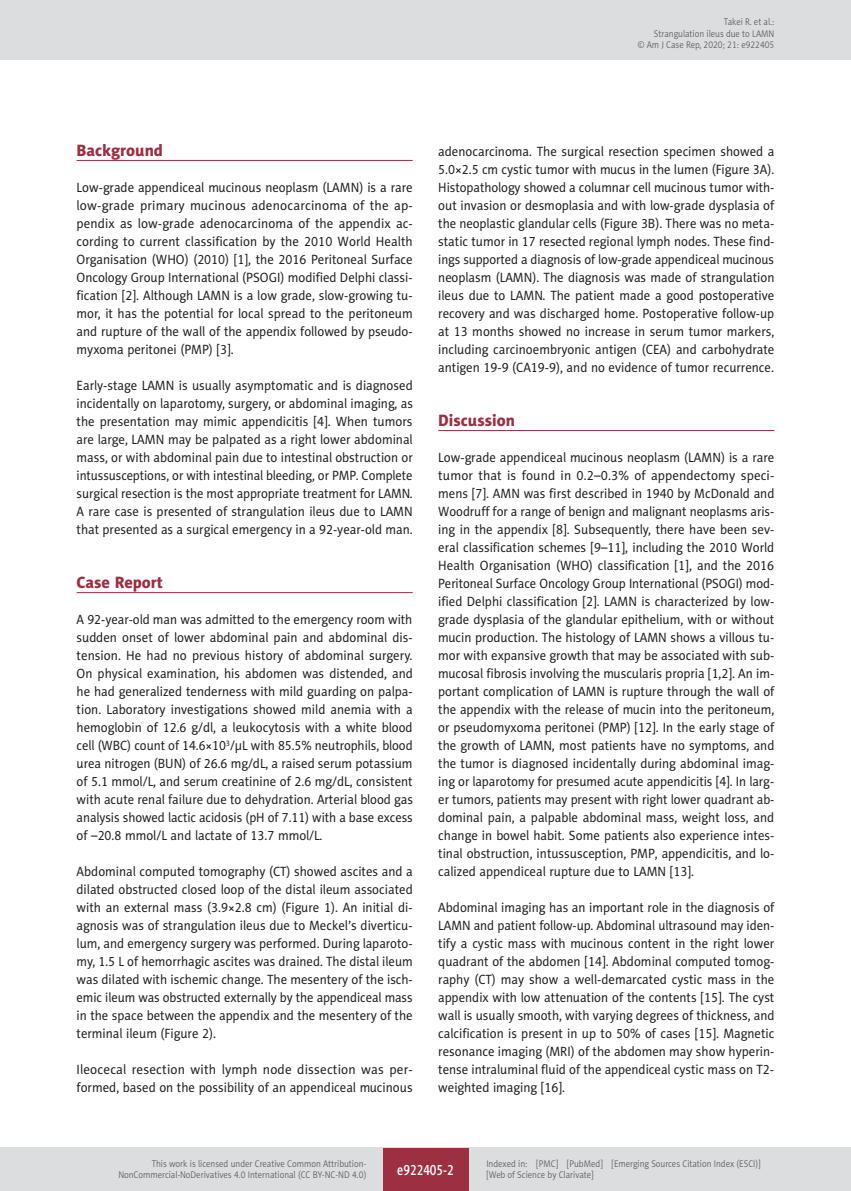
<style>
.page{position:relative;width:851px;height:1191px;background:#fff}
.page>*{position:absolute;margin:0;border:0;box-sizing:border-box;transform-origin:0 0}
.AJCR_Headline_1{font:16.5px "Naomi Sans EFN Heavy";color:#9d2f42}
.AJCR_e-PAGINA{font:15px "Naomi Sans EFN Medium";color:#fff;scale:.8 1}
.AJCR_Body{font:13.5px/18px "Naomi Sans EFN";color:#231f20;text-align:justify;scale:.95 1}
.AJCR_Body-2{font:13.5px/18px "Naomi Sans EFN";color:#231f20}
.AJCR_pagina_zywa{font:9.75px/11.2px "Naomi Sans EFN Light";color:#57585a;text-align:right;scale:.9 1}
.AJCR_pagina_sygnatur{font:9.75px "Naomi Sans EFN Light";color:#57585a;scale:.9 1}
</style>
<div class="page">
<hr style="left:77px;top:160px;width:335px;height:1px;background:#9d2f42">
<hr style="left:77px;top:592px;width:335px;height:1px;background:#9d2f42">
<hr style="left:438px;top:430px;width:336px;height:1px;background:#9d2f42">
<div style="left:0;top:0;width:850px;height:60px;background:#dcdddf"></div>
<hr style="left:850px;top:0;width:1px;height:60px;background:#dcdddf">
<div style="left:0;top:1148px;width:850px;height:43px;background:#dcdddf"></div>
<div style="left:383px;top:1147px;width:85px;height:43px;background:#9d2f42"></div>
<p class="AJCR_pagina_zywa" style="left:653px;top:16px;width:135px">Takei R. et al.:<br>Strangulation ileus due to LAMN</p>
<p class="AJCR_pagina_sygnatur" style="left:637px;top:39px;width:153px">© Am J Case Rep, 2020; 21: e922405</p>
<p class="AJCR_Headline_1" style="left:77px;top:140px;width:88px">Background</p>
<p class="AJCR_Body" style="left:77px;top:178px;width:355px">Low-grade appendiceal mucinous neoplasm (LAMN) is a rare low-grade primary mucinous adenocarcinoma of the ap&shy;pendix as low-grade adenocarcinoma of the appendix ac&shy;cording to current classification by the 2010 World Health Organisation (WHO) (2010) [1], the 2016 Peritoneal Surface Oncology Group International (PSOGI) modified Delphi classi&shy;fication [2]. Although LAMN is a low grade, slow-growing tu&shy;mor, it has the potential for local spread to the peritoneum and rupture of the wall of the appendix followed by pseudo&shy;myxoma peritonei (PMP) [3].</p>
<p class="AJCR_Body" style="left:77px;top:376px;width:355px">Early-stage LAMN is usually asymptomatic and is diagnosed incidentally on laparotomy, surgery, or abdominal imaging, as the presentation may mimic appendicitis [4]. When tumors are large, LAMN may be palpated as a right lower abdominal mass, or with abdominal pain due to intestinal obstruction or intussusceptions, or with intestinal bleeding, or PMP. Complete surgical resection is the most appropriate treatment for LAMN.<br>A rare case is presented of strangulation ileus due to LAMN that presented as a surgical emergency in a 92-year-old man.</p>
<p class="AJCR_Headline_1" style="left:77px;top:572px;width:88px">Case Report</p>
<p class="AJCR_Body" style="left:77px;top:610px;width:355px">A 92-year-old man was admitted to the emergency room with sudden onset of lower abdominal pain and abdominal dis&shy;tension. He had no previous history of abdominal surgery.<br>On physical examination, his abdomen was distended, and he had generalized tenderness with mild guarding on palpa&shy;tion. Laboratory investigations showed mild anemia with a hemoglobin of 12.6 g/dl, a leukocytosis with a white blood cell (WBC) count of 14.6×10<sup>3</sup>/μL with 85.5% neutrophils, blood urea nitrogen (BUN) of 26.6 mg/dL, a raised serum potassium of 5.1 mmol/L, and serum creatinine of 2.6 mg/dL, consistent with acute renal failure due to dehydration. Arterial blood gas analysis showed lactic acidosis (pH of 7.11) with a base excess of –20.8 mmol/L and lactate of 13.7 mmol/L.</p>
<p class="AJCR_Body" style="left:77px;top:862px;width:355px">Abdominal computed tomography (CT) showed ascites and a dilated obstructed closed loop of the distal ileum associated with an external mass (3.9×2.8 cm) (Figure 1). An initial di&shy;agnosis was of strangulation ileus due to Meckel’s diverticu&shy;lum, and emergency surgery was performed. During laparoto&shy;my, 1.5 L of hemorrhagic ascites was drained. The distal ileum was dilated with ischemic change. The mesentery of the isch&shy;emic ileum was obstructed externally by the appendiceal mass in the space between the appendix and the mesentery of the terminal ileum (Figure 2).</p>
<p class="AJCR_Body-2" style="left:77px;top:1060px;width:337px">Ileocecal resection with lymph node dissection was per&shy;formed, based on the possibility of an appendiceal mucinous</p>
<p class="AJCR_Body" style="left:438px;top:142px;width:355px">adenocarcinoma. The surgical resection specimen showed a 5.0×2.5 cm cystic tumor with mucus in the lumen (Figure 3A).<br>Histopathology showed a columnar cell mucinous tumor with&shy;out invasion or desmoplasia and with low-grade dysplasia of the neoplastic glandular cells (Figure 3B). There was no meta&shy;static tumor in 17 resected regional lymph nodes. These find&shy;ings supported a diagnosis of low-grade appendiceal mucinous neoplasm (LAMN). The diagnosis was made of strangulation ileus due to LAMN. The patient made a good postoperative recovery and was discharged home. Postoperative follow-up at 13 months showed no increase in serum tumor markers, including carcinoembryonic antigen (CEA) and carbohydrate antigen 19-9 (CA19-9), and no evidence of tumor recurrence.</p>
<p class="AJCR_Headline_1" style="left:438px;top:410px;width:78px">Discussion</p>
<p class="AJCR_Body" style="left:438px;top:448px;width:355px">Low-grade appendiceal mucinous neoplasm (LAMN) is a rare tumor that is found in 0.2–0.3% of appendectomy speci&shy;mens [7]. AMN was first described in 1940 by McDonald and Woodruff for a range of benign and malignant neoplasms aris&shy;ing in the appendix [8]. Subsequently, there have been sev&shy;eral classification schemes [9–11], including the 2010 World Health Organisation (WHO) classification [1], and the 2016<br>Peritoneal Surface Oncology Group International (PSOGI) mod&shy;ified Delphi classification [2]. LAMN is characterized by low&shy;grade dysplasia of the glandular epithelium, with or without mucin production. The histology of LAMN shows a villous tu&shy;mor with expansive growth that may be associated with sub&shy;mucosal fibrosis involving the muscularis propria [1,2]. An im&shy;portant complication of LAMN is rupture through the wall of the appendix with the release of mucin into the peritoneum, or pseudomyxoma peritonei (PMP) [12]. In the early stage of the growth of LAMN, most patients have no symptoms, and the tumor is diagnosed incidentally during abdominal imag&shy;ing or laparotomy for presumed acute appendicitis [4]. In larg&shy;er tumors, patients may present with right lower quadrant ab&shy;dominal pain, a palpable abdominal mass, weight loss, and change in bowel habit. Some patients also experience intes&shy;tinal obstruction, intussusception, PMP, appendicitis, and lo&shy;calized appendiceal rupture due to LAMN [13].</p>
<p class="AJCR_Body" style="left:438px;top:898px;width:355px">Abdominal imaging has an important role in the diagnosis of LAMN and patient follow-up. Abdominal ultrasound may iden&shy;tify a cystic mass with mucinous content in the right lower quadrant of the abdomen [14]. Abdominal computed tomog&shy;raphy (CT) may show a well-demarcated cystic mass in the appendix with low attenuation of the contents [15]. The cyst wall is usually smooth, with varying degrees of thickness, and calcification is present in up to 50% of cases [15]. Magnetic resonance imaging (MRI) of the abdomen may show hyperin&shy;tense intraluminal fluid of the appendiceal cystic mass on T2- weighted imaging [16].</p>
<p class="AJCR_pagina_zywa" style="left:118px;top:1158px;width:277px">This work is licensed under Creative Common Attribution-<br>NonCommercial-NoDerivatives 4.0 International (CC BY-NC-ND 4.0)</p>
<p class="AJCR_e-PAGINA" style="left:397px;top:1160px;width:72px">e922405-2</p>
<p class="AJCR_pagina_zywa" style="left:486px;top:1158px;width:306px;text-align:left">Indexed in: [PMC] [PubMed] [Emerging Sources Citation Index (ESCI)] [Web of Science by Clarivate]</p>
</div>
